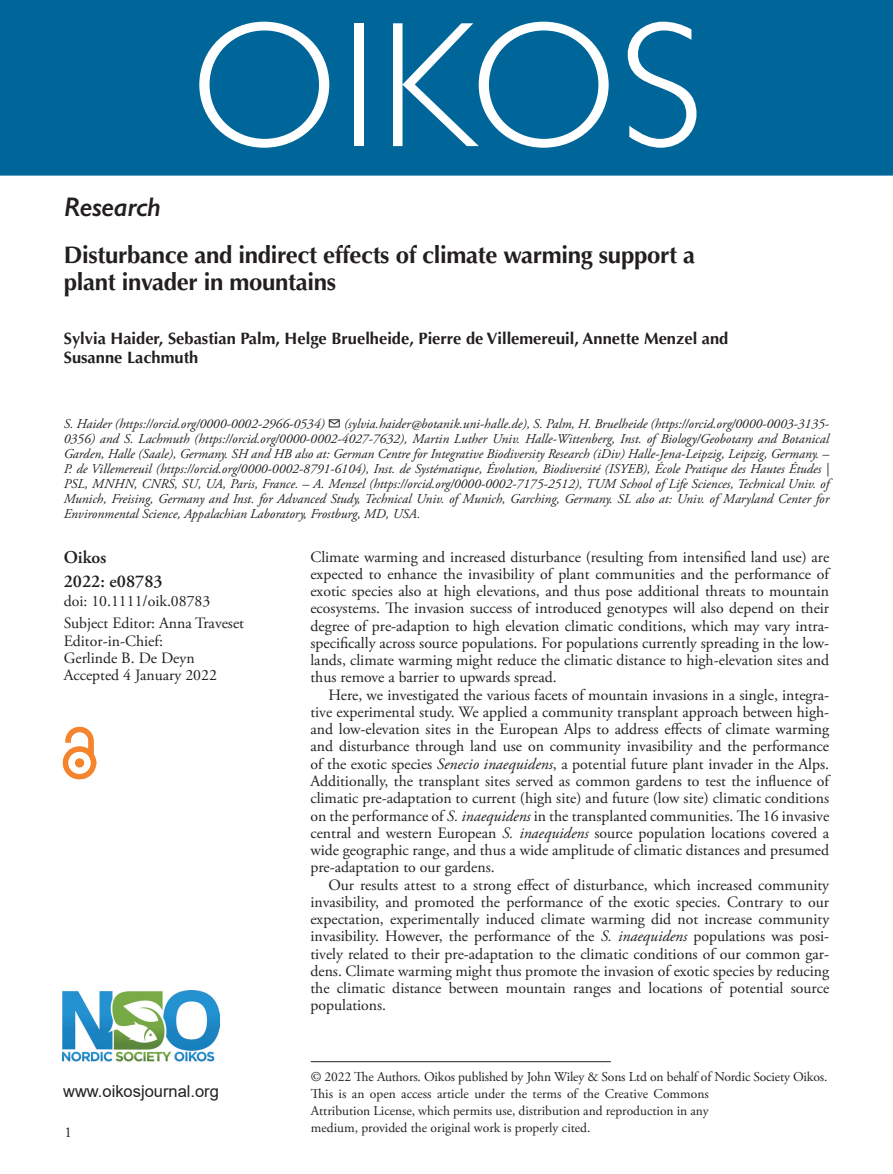
<style>
.page{position:relative;width:893px;height:1174px;background:#fff}
.page>*{position:absolute;margin:0;border:0;box-sizing:border-box;transform-origin:0 0}
.OIKOS{font:300 180px "Gill Sans Std";letter-spacing:.01em;color:#fff}
.AT_TYPE{font:italic 600 27px "Gill Sans";letter-spacing:-.015em;color:#231f20}
.CT{font:700 24px/27px "Optima LT Std";letter-spacing:-.015em;color:#231f20}
.Corres{font:600 18px "Adobe Garamond Pro";color:#231f20}
.AU{font:700 16.5px/19.5px "Optima LT Std";color:#231f20}
.t1{font:16.5px "Arial";color:#231f20}
.ABS_TXI{font:15.75px/17.2px "Adobe Garamond Pro";color:#231f20;text-align:justify}
.ABS_TXT{font:15.75px/17.2px "Adobe Garamond Pro";color:#231f20;text-align:justify}
.Doi_No{font:15.75px "Adobe Garamond Pro";color:#231f20}
.t2{font:15px "Adobe Garamond Pro";color:#231f20}
.Address{font:italic 13.5px/15px "Adobe Garamond Pro";color:#231f20;text-align:justify}
.FM_Note{font:13.5px/16.8px "Adobe Garamond Pro";letter-spacing:-.01em;color:#231f20;text-align:justify}
.s1{font-style:italic}
</style>
<div class="page">
<div style="left:0;top:0;width:893px;height:176px;background:#069"></div>
<img style="left:63px;top:990px;width:156px;height:72px">
<hr style="left:311px;top:1061px;width:300px;height:1px;background:#231f20">
<img style="left:63px;top:727px;width:34px;height:53px">
<p class="AT_TYPE" style="left:64px;top:191px;width:99px">Research</p>
<p class="OIKOS" style="left:190px;top:-15px;width:515px">OIKOS</p>
<p class="CT" style="left:64px;top:242px;width:633px">Disturbance and indirect effects of climate warming support a plant invader in mountains</p>
<p class="AU" style="left:64px;top:329px;width:666px">Sylvia Haider, Sebastian Palm, Helge Bruelheide, Pierre de Villemereuil, Annette Menzel and<br>Susanne Lachmuth</p>
<p class="Address" style="left:64px;top:416px;width:767px">S. Haider (https://orcid.org/0000-0002-2966-0534) ✉ (sylvia.haider@botanik.uni-halle.de), S. Palm, H. Bruelheide (https://orcid.org/0000-0003-3135- 0356) and S. Lachmuth (https://orcid.org/0000-0002-4027-7632), Martin Luther Univ. Halle-Wittenberg, Inst. of Biology/Geobotany and Botanical Garden, Halle (Saale), Germany. SH and HB also at: German Centre for Integrative Biodiversity Research (iDiv) Halle-Jena-Leipzig, Leipzig, Germany. – P. de Villemereuil (https://orcid.org/0000-0002-8791-6104), Inst. de Systématique, Évolution, Biodiversité (ISYEB), École Pratique des Hautes Études | PSL, MNHN, CNRS, SU, UA, Paris, France. – A. Menzel (https://orcid.org/0000-0002-7175-2512), TUM School of Life Sciences, Technical Univ. of Munich, Freising, Germany and Inst. for Advanced Study, Technical Univ. of Munich, Garching, Germany. SL also at: Univ. of Maryland Center for Environmental Science, Appalachian Laboratory, Frostburg, MD, USA.</p>
<p class="Corres" style="left:64px;top:547px;width:44px">Oikos</p>
<p class="Corres" style="left:64px;top:571px;width:100px">2022: e08783</p>
<p class="Doi_No" style="left:64px;top:591px;width:148px">doi: 10.1111/oik.08783</p>
<p class="ABS_TXI" style="left:64px;top:615px;width:182px">Subject Editor: Anna Traveset</p>
<p class="ABS_TXI" style="left:64px;top:632px;width:132px">Editor-in-Chief:<br>Gerlinde B. De Deyn</p>
<p class="ABS_TXI" style="left:64px;top:667px;width:155px">Accepted 4 January 2022</p>
<p class="t1" style="left:63px;top:1079px;width:157px">www.oikosjournal.org</p>
<p class="t2" style="left:65px;top:1123px;width:9px">1</p>
<p class="ABS_TXT" style="left:310px;top:548px;width:520px">Climate warming and increased disturbance (resulting from intensified land use) are expected to enhance the invasibility of plant communities and the performance of exotic species also at high elevations, and thus pose additional threats to mountain ecosystems. The invasion success of introduced genotypes will also depend on their degree of pre-adaption to high elevation climatic conditions, which may vary intra&shy;specifically across source populations. For populations currently spreading in the low&shy;lands, climate warming might reduce the climatic distance to high-elevation sites and thus remove a barrier to upwards spread.</p>
<p class="ABS_TXI" style="left:310px;top:686px;width:520px;text-indent:18px">Here, we investigated the various facets of mountain invasions in a single, integra&shy;tive experimental study. We applied a community transplant approach between high&shy;and low-elevation sites in the European Alps to address effects of climate warming and disturbance through land use on community invasibility and the performance of the exotic species <span class="s1">Senecio inaequidens</span>, a potential future plant invader in the Alps.<br>Additionally, the transplant sites served as common gardens to test the influence of climatic pre-adaptation to current (high site) and future (low site) climatic conditions on the performance of <span class="s1">S. inaequidens</span> in the transplanted communities. The 16 invasive central and western European <span class="s1">S. inaequidens</span> source population locations covered a wide geographic range, and thus a wide amplitude of climatic distances and presumed pre-adaptation to our gardens.</p>
<p class="ABS_TXI" style="left:310px;top:876px;width:520px;text-indent:18px">Our results attest to a strong effect of disturbance, which increased community invasibility, and promoted the performance of the exotic species. Contrary to our expectation, experimentally induced climate warming did not increase community invasibility. However, the performance of the <span class="s1">S. inaequidens</span> populations was posi&shy;tively related to their pre-adaptation to the climatic conditions of our common gar&shy;dens. Climate warming might thus promote the invasion of exotic species by reducing the climatic distance between mountain ranges and locations of potential source populations.</p>
<p class="FM_Note" style="left:311px;top:1069px;width:518px">© 2022 The Authors. Oikos published by John Wiley &amp; Sons Ltd on behalf of Nordic Society Oikos.</p>
<p class="FM_Note" style="left:311px;top:1086px;width:399px">This is an open access article under the terms of the Creative Commons Attribution License, which permits use, distribution and reproduction in any medium, provided the original work is properly cited.</p>
</div>
